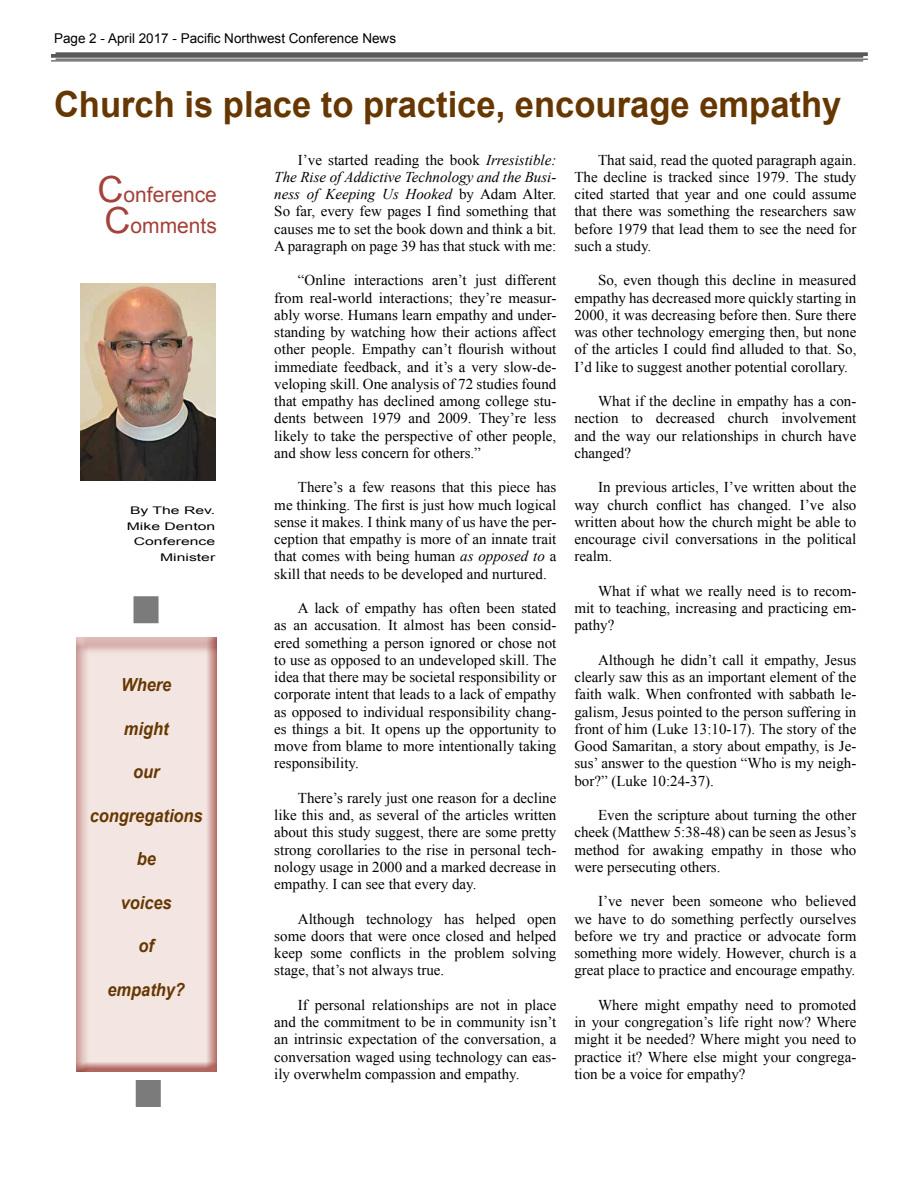
<style>
.page{position:relative;width:918px;height:1188px;background:#fff}
.page>*{position:absolute;margin:0;border:0;box-sizing:border-box;transform-origin:0 0}
.t1{font:700 36px "Arial";color:#663700;scale:.96 1}
.t2{font:21px/31.5px "Arial";color:#a4413a;text-align:center}
.t3{font:italic 700 18px "Arial";color:#663700;scale:.91 1}
.t4{font:15px/17.2px "Times New Roman";color:#000;text-align:justify}
.t5{font:13.5px "Arial";color:#000}
.t6{font:10.5px/15.8px "Arial";color:#000;text-align:right;scale:1.5 1}
.s1{font-size:36px}
.s2{font-style:italic}
</style>
<div class="page">
<div style="left:74px;top:635px;width:154px;height:438px;background:#a4413a;opacity:.75"></div>
<svg style="left:51px;top:54px;width:812px;height:4px;background:#6c6d6e"></svg>
<hr style="left:51px;top:60px;width:812px;height:2px;background:#58595b">
<div style="left:136px;top:1080px;width:25px;height:27px;background:#7b7b7b"></div>
<div style="left:134px;top:596px;width:25px;height:27px;background:#7b7b7b"></div>
<svg style="left:56px;top:52px;width:812px;height:4px;background:#656667"></svg>
<hr style="left:56px;top:59px;width:812px;height:1px;background:#58595b">
<img style="left:81px;top:283px;width:135px;height:197px">
<p class="t5" style="left:54px;top:29px;width:344px">Page 2 - April 2017 - Pacific Northwest Conference News</p>
<h1 class="t1" style="left:54px;top:81px;width:822px">Church is place to practice, encourage empathy</h1>
<h2 class="t2" style="left:97px;top:179px;width:121px"><span class="s1">C</span>onference<br><span class="s1">C</span>omments</h2>
<p class="t6" style="left:127px;top:502px;width:60px">By The Rev.<br>Mike Denton<br>Conference<br>Minister</p>
<p class="t3" style="left:121px;top:673px;width:57px">Where</p>
<p class="t3" style="left:124px;top:717px;width:50px">might</p>
<p class="t3" style="left:133px;top:760px;width:30px">our</p>
<p class="t3" style="left:90px;top:804px;width:126px">congregations</p>
<p class="t3" style="left:137px;top:847px;width:23px">be</p>
<p class="t3" style="left:121px;top:891px;width:58px">voices</p>
<p class="t3" style="left:139px;top:934px;width:18px">of</p>
<p class="t3" style="left:108px;top:978px;width:87px">empathy?</p>
<p class="t4" style="left:274px;top:151px;width:284px;text-indent:24px">I’ve started reading the book <span class="s2">Irresistible:<br>The Rise of Addictive Technology and the Busi&shy;ness of Keeping Us Hooked</span> by Adam Alter.<br>So far, every few pages I find something that causes me to set the book down and think a bit.<br>A paragraph on page 39 has that stuck with me:</p>
<p class="t4" style="left:274px;top:272px;width:284px;text-indent:24px">“Online interactions aren’t just different from real-world interactions; they’re measur&shy;ably worse. Humans learn empathy and under&shy;standing by watching how their actions affect other people. Empathy can’t flourish without immediate feedback, and it’s a very slow-de&shy;veloping skill. One analysis of 72 studies found that empathy has declined among college stu&shy;dents between 1979 and 2009. They’re less likely to take the perspective of other people, and show less concern for others.”</p>
<p class="t4" style="left:274px;top:479px;width:284px;text-indent:24px">There’s a few reasons that this piece has me thinking. The first is just how much logical sense it makes. I think many of us have the per&shy;ception that empathy is more of an innate trait that comes with being human <span class="s2">as opposed to</span> a skill that needs to be developed and nurtured.</p>
<p class="t4" style="left:274px;top:599px;width:284px;text-indent:24px">A lack of empathy has often been stated as an accusation. It almost has been consid&shy;ered something a person ignored or chose not to use as opposed to an undeveloped skill. The idea that there may be societal responsibility or corporate intent that leads to a lack of empathy as opposed to individual responsibility chang&shy;es things a bit. It opens up the opportunity to move from blame to more intentionally taking responsibility.</p>
<p class="t4" style="left:274px;top:789px;width:284px;text-indent:24px">There’s rarely just one reason for a decline like this and, as several of the articles written about this study suggest, there are some pretty strong corollaries to the rise in personal tech&shy;nology usage in 2000 and a marked decrease in empathy. I can see that every day.</p>
<p class="t4" style="left:274px;top:910px;width:284px;text-indent:24px">Although technology has helped open some doors that were once closed and helped keep some conflicts in the problem solving stage, that’s not always true.</p>
<p class="t4" style="left:274px;top:996px;width:284px;text-indent:24px">If personal relationships are not in place and the commitment to be in community isn’t an intrinsic expectation of the conversation, a conversation waged using technology can eas&shy;ily overwhelm compassion and empathy.</p>
<p class="t4" style="left:574px;top:151px;width:284px;text-indent:24px">That said, read the quoted paragraph again.<br>The decline is tracked since 1979. The study cited started that year and one could assume that there was something the researchers saw before 1979 that lead them to see the need for such a study.</p>
<p class="t4" style="left:574px;top:272px;width:284px;text-indent:24px">So, even though this decline in measured empathy has decreased more quickly starting in 2000, it was decreasing before then. Sure there was other technology emerging then, but none of the articles I could find alluded to that. So, I’d like to suggest another potential corollary.</p>
<p class="t4" style="left:574px;top:392px;width:284px;text-indent:24px">What if the decline in empathy has a con&shy;nection to decreased church involvement and the way our relationships in church have changed?</p>
<p class="t4" style="left:574px;top:479px;width:284px;text-indent:24px">In previous articles, I’ve written about the way church conflict has changed. I’ve also written about how the church might be able to encourage civil conversations in the political realm.</p>
<p class="t4" style="left:574px;top:582px;width:284px;text-indent:24px">What if what we really need is to recom&shy;mit to teaching, increasing and practicing em&shy;pathy?</p>
<p class="t4" style="left:574px;top:651px;width:284px;text-indent:24px">Although he didn’t call it empathy, Jesus clearly saw this as an important element of the faith walk. When confronted with sabbath le&shy;galism, Jesus pointed to the person suffering in front of him (Luke 13:10-17). The story of the Good Samaritan, a story about empathy, is Je&shy;sus’ answer to the question “Who is my neigh&shy;bor?” (Luke 10:24-37).</p>
<p class="t4" style="left:574px;top:806px;width:284px;text-indent:24px">Even the scripture about turning the other cheek (Matthew 5:38-48) can be seen as Jesus’s method for awaking empathy in those who were persecuting others.</p>
<p class="t4" style="left:574px;top:893px;width:284px;text-indent:24px">I’ve never been someone who believed we have to do something perfectly ourselves before we try and practice or advocate form something more widely. However, church is a great place to practice and encourage empathy.</p>
<p class="t4" style="left:574px;top:996px;width:284px;text-indent:24px">Where might empathy need to promoted in your congregation’s life right now? Where might it be needed? Where might you need to practice it? Where else might your congrega&shy;tion be a voice for empathy?</p>
</div>
